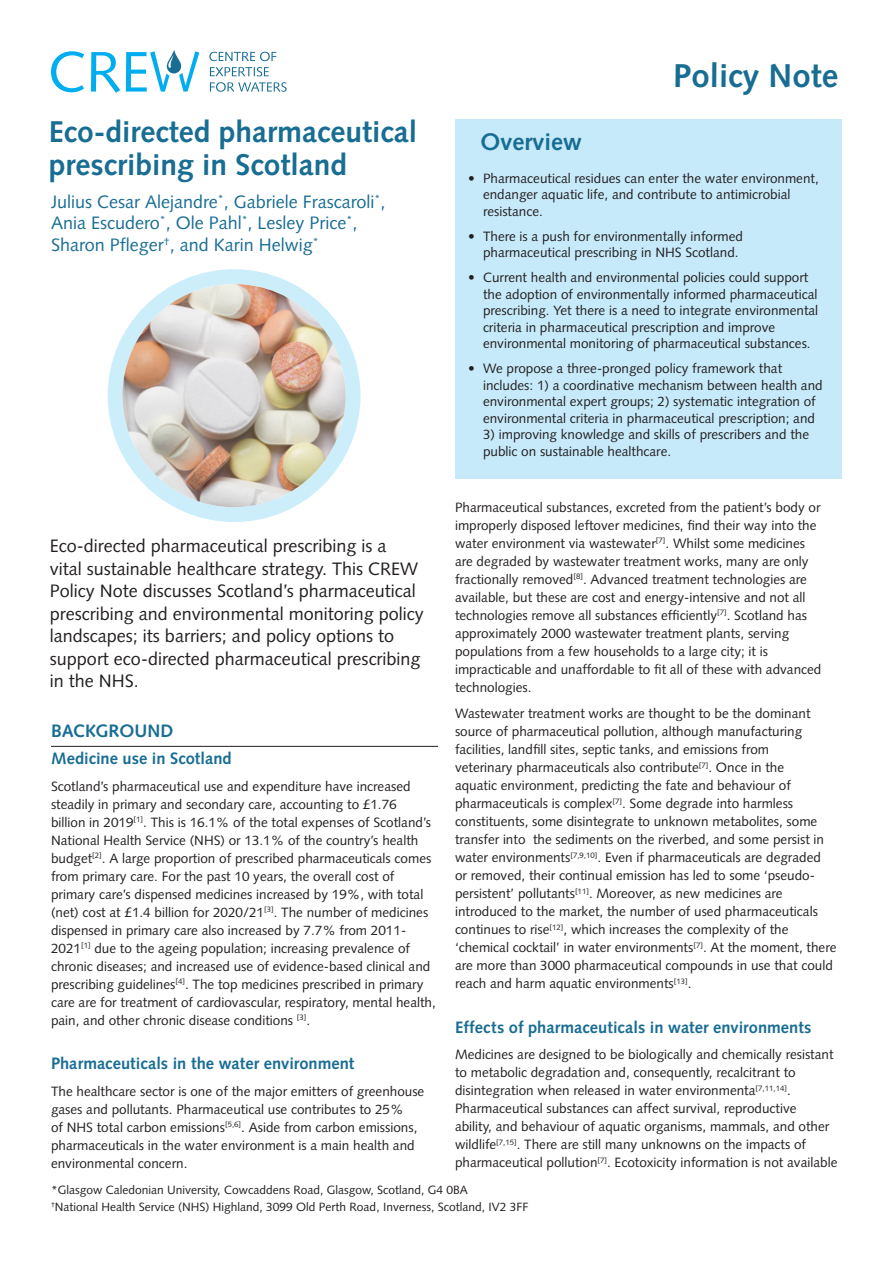
<style>
.page{position:relative;width:893px;height:1263px;background:#fff}
.page>*{position:absolute;margin:0;border:0;box-sizing:border-box;transform-origin:0 0}
.Cover_title{font:700 33px "Syntax LT Std";color:#186d93}
.Cover_title-2{font:700 30px/33px "Syntax LT Std";color:#186d93}
.Heading_2{font:700 24px "Syntax LT Std";color:#186d93}
.intro_para{font:18px/22.5px "Syntax LT Std";color:#231f20}
.t1{font:18px/21.6px "Syntax LT Std";color:#186d93}
.section_header{font:700 18px "Syntax LT Std";color:#186d93}
.sectiion_sub_heading{font:700 16.5px "Syntax LT Std";color:#186d93}
.Main_content{font:13.5px/18px "Syntax LT Std";color:#231f20}
.Footnote{font:12px "Syntax LT Std";color:#231f20}
</style>
<div class="page">
<hr style="left:51px;top:746px;width:387px;height:1px;background:#231f20">
<div style="left:455px;top:119px;width:387px;height:359px;background:#c6eafa"></div>
<svg style="left:51px;top:51px;width:33px;height:41px"></svg>
<svg style="left:91px;top:52px;width:29px;height:41px"></svg>
<svg style="left:209px;top:52px;width:67px;height:9px"></svg>
<svg style="left:210px;top:67px;width:77px;height:25px"></svg>
<svg style="left:126px;top:50px;width:73px;height:42px"></svg>
<div style="left:108px;top:269px;width:252px;height:253px;background:#cceefb;border-radius:50%"></div>
<img style="left:122px;top:284px;width:224px;height:223px;border-radius:112px">
<p class="Cover_title-2" style="left:49px;top:115px;width:370px">Eco-directed pharmaceutical prescribing in Scotland</p>
<p class="t1" style="left:51px;top:191px;width:336px">Julius Cesar Alejandre<sup>*</sup>, Gabriele Frascaroli<sup>*</sup>,</p>
<p class="t1" style="left:51px;top:212px;width:308px">Ania Escudero<sup>*</sup>, Ole Pahl<sup>*</sup>, Lesley Price<sup>*</sup>,<br>Sharon Pfleger<sup>†</sup>, and Karin Helwig<sup>*</sup></p>
<p class="intro_para" style="left:50px;top:535px;width:375px">Eco-directed pharmaceutical prescribing is a<br>vital sustainable healthcare strategy. This CREW Policy Note discusses Scotland’s pharmaceutical prescribing and environmental monitoring policy landscapes; its barriers; and policy options to support eco-directed pharmaceutical prescribing in the NHS.</p>
<p class="section_header" style="left:51px;top:721px;width:124px">BACKGROUND</p>
<p class="sectiion_sub_heading" style="left:51px;top:749px;width:182px">Medicine use in Scotland</p>
<p class="Main_content" style="left:51px;top:777px;width:386px">Scotland’s pharmaceutical use and expenditure have increased steadily in primary and secondary care, accounting to £1.76<br>billion in 2019<sup>[1]</sup>. This is 16.1% of the total expenses of Scotland’s National Health Service (NHS) or 13.1% of the country’s health budget<sup>[2]</sup>. A large proportion of prescribed pharmaceuticals comes from primary care. For the past 10 years, the overall cost of primary care’s dispensed medicines increased by 19%, with total (net) cost at £1.4 billion for 2020/21<sup>[3]</sup>. The number of medicines dispensed in primary care also increased by 7.7% from 2011- 2021<sup>[1]</sup> due to the ageing population; increasing prevalence of chronic diseases; and increased use of evidence-based clinical and prescribing guidelines<sup>[4]</sup>. The top medicines prescribed in primary care are for treatment of cardiovascular, respiratory, mental health, pain, and other chronic disease conditions <sup>[3]</sup>.</p>
<p class="sectiion_sub_heading" style="left:51px;top:1054px;width:305px">Pharmaceuticals in the water environment</p>
<p class="Main_content" style="left:51px;top:1082px;width:375px">The healthcare sector is one of the major emitters of greenhouse gases and pollutants. Pharmaceutical use contributes to 25%<br>of NHS total carbon emissions<sup>[5,6]</sup>. Aside from carbon emissions, pharmaceuticals in the water environment is a main health and environmental concern.</p>
<p class="Cover_title" style="left:673px;top:57px;width:167px">Policy Note</p>
<h3 class="Heading_2" style="left:480px;top:128px;width:103px">Overview</h3>
<p class="Main_content" style="left:483px;top:170px;width:337px;line-height:16.5px;text-indent:-15px">• Pharmaceutical residues can enter the water environment, endanger aquatic life, and contribute to antimicrobial resistance.</p>
<p class="Main_content" style="left:483px;top:228px;width:262px;line-height:16.5px;text-indent:-15px">• There is a push for environmentally informed pharmaceutical prescribing in NHS Scotland.</p>
<p class="Main_content" style="left:483px;top:269px;width:337px;line-height:16.5px;text-indent:-15px">• Current health and environmental policies could support the adoption of environmentally informed pharmaceutical prescribing. Yet there is a need to integrate environmental criteria in pharmaceutical prescription and improve environmental monitoring of pharmaceutical substances.</p>
<p class="Main_content" style="left:483px;top:360px;width:341px;line-height:16.5px;text-indent:-15px">• We propose a three-pronged policy framework that includes: 1) a coordinative mechanism between health and environmental expert groups; 2) systematic integration of environmental criteria in pharmaceutical prescription; and</p>
<p class="Main_content" style="left:483px;top:426px;width:328px;line-height:16.5px">3) improving knowledge and skills of prescribers and the public on sustainable healthcare.</p>
<p class="Main_content" style="left:455px;top:498px;width:368px">Pharmaceutical substances, excreted from the patient’s body or improperly disposed leftover medicines, find their way into the water environment via wastewater<sup>[7]</sup>. Whilst some medicines are degraded by wastewater treatment works, many are only fractionally removed<sup>[8]</sup>. Advanced treatment technologies are available, but these are cost and energy-intensive and not all technologies remove all substances efficiently<sup>[7]</sup>. Scotland has approximately 2000 wastewater treatment plants, serving populations from a few households to a large city; it is impracticable and unaffordable to fit all of these with advanced technologies.</p>
<p class="Main_content" style="left:455px;top:705px;width:383px">Wastewater treatment works are thought to be the dominant source of pharmaceutical pollution, although manufacturing facilities, landfill sites, septic tanks, and emissions from<br>veterinary pharmaceuticals also contribute<sup>[7]</sup>. Once in the<br>aquatic environment, predicting the fate and behaviour of pharmaceuticals is complex<sup>[7]</sup>. Some degrade into harmless constituents, some disintegrate to unknown metabolites, some transfer into the sediments on the riverbed, and some persist in water environments<sup>[7,9,10]</sup>. Even if pharmaceuticals are degraded<br>or removed, their continual emission has led to some ‘pseudo&shy;persistent’ pollutants<sup>[11]</sup>. Moreover, as new medicines are introduced to the market, the number of used pharmaceuticals continues to rise<sup>[12]</sup>, which increases the complexity of the ‘chemical cocktail’ in water environments<sup>[7]</sup>. At the moment, there are more than 3000 pharmaceutical compounds in use that could reach and harm aquatic environments<sup>[13]</sup>.</p>
<p class="sectiion_sub_heading" style="left:455px;top:1018px;width:358px">Effects of pharmaceuticals in water environments</p>
<p class="Main_content" style="left:455px;top:1046px;width:384px">Medicines are designed to be biologically and chemically resistant to metabolic degradation and, consequently, recalcitrant to disintegration when released in water environmenta<sup>[7,11,14]</sup>.<br>Pharmaceutical substances can affect survival, reproductive<br>ability, and behaviour of aquatic organisms, mammals, and other wildlife<sup>[7,15]</sup>. There are still many unknowns on the impacts of pharmaceutical pollution<sup>[7]</sup>. Ecotoxicity information is not available</p>
<p class="Footnote" style="left:51px;top:1183px;width:418px">*Glasgow Caledonian University, Cowcaddens Road, Glasgow, Scotland, G4 0BA</p>
<p class="Footnote" style="left:51px;top:1199px;width:479px"><sup>†</sup>National Health Service (NHS) Highland, 3099 Old Perth Road, Inverness, Scotland, IV2 3FF</p>
</div>
